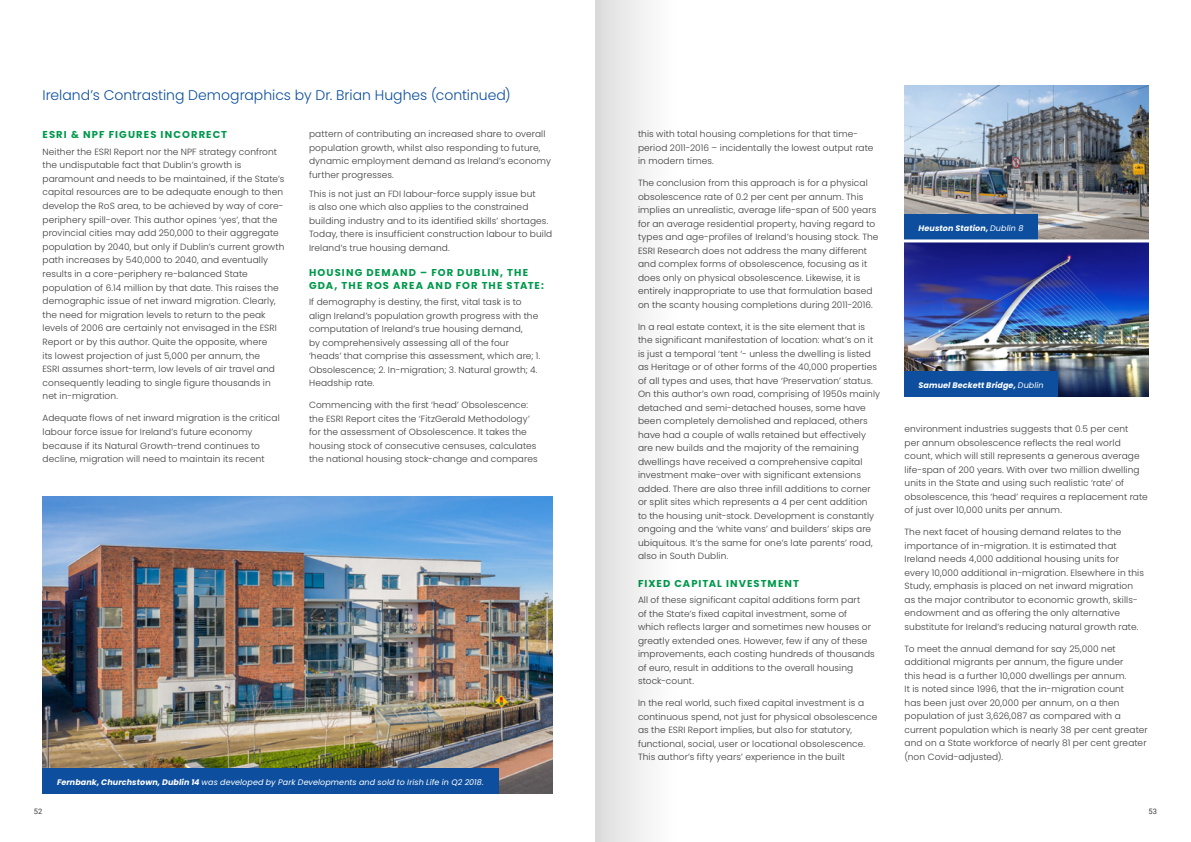
<style>
.page{position:relative;width:1191px;height:842px;background:#fff}
.page>*{position:absolute;margin:0;border:0;box-sizing:border-box;transform-origin:0 0}
.t1{font:300 14px "Poppins";color:#0d4f9e}
.t2{font:700 10px/13.5px "Poppins";letter-spacing:.11em;color:#00994c}
.t3{font:300 9px/13.5px "Poppins";letter-spacing:.01em;color:#3c3c3b}
.t4{font:italic 8px "Poppins";letter-spacing:.01em;color:#fff}
.t5{font:italic 700 8px "Poppins";letter-spacing:.015em;color:#fff}
.t6{font:7.5px "Roboto";color:#3c3c3b}
.s1{font-weight:700}
.s2{font-weight:400}
</style>
<div class="page">
<img style="left:904px;top:85px;width:244px;height:312px">
<div style="left:904px;top:371px;width:154px;height:26px;background:#0d4f9e"></div>
<div style="left:904px;top:214px;width:133px;height:25px;background:#0d4f9e"></div>
<hr style="left:900px;top:239px;width:257px;height:3px;background:#fff">
<img style="left:43px;top:496px;width:509px;height:298px">
<div style="left:43px;top:768px;width:456px;height:26px;background:#0d4f9e"></div>
<div style="left:595px;top:0;width:80px;height:842px;background:linear-gradient(to right,#dcdcdc,#fff)"></div>
<h1 class="t1" style="left:43px;top:87px;width:470px">Ireland’s Contrasting Demographics by Dr. Brian Hughes (continued)</h1>
<p class="t2" style="left:43px;top:128px;width:186px">ESRI &amp; NPF FIGURES INCORRECT</p>
<p class="t3" style="left:43px;top:145px;width:243px">Neither the ESRI Report nor the NPF strategy confront the undisputable fact that Dublin’s growth is paramount and needs to be maintained, if the State’s capital resources are to be adequate enough to then develop the RoS area, to be achieved by way of core&shy;periphery spill-over. This author opines ‘yes’, that the provincial cities may add 250,000 to their aggregate population by 2040, but only if Dublin’s current growth path increases by 540,000 to 2040, and eventually results in a core-periphery re-balanced State population of 6.14 million by that date. This raises the demographic issue of net inward migration. Clearly, the need for migration levels to return to the peak levels of 2006 are certainly not envisaged in the ESRI Report or by this author. Quite the opposite, where<br>its lowest projection of just 5,000 per annum, the<br>ESRI assumes short-term, low levels of air travel and consequently leading to single figure thousands in net in-migration.</p>
<p class="t3" style="left:43px;top:411px;width:239px">Adequate flows of net inward migration is the critical labour force issue for Ireland’s future economy because if its Natural Growth-trend continues to decline, migration will need to maintain its recent</p>
<p class="t3" style="left:309px;top:127px;width:243px">pattern of contributing an increased share to overall population growth, whilst also responding to future, dynamic employment demand as Ireland’s economy further progresses.</p>
<p class="t3" style="left:309px;top:187px;width:245px">This is not just an FDI labour-force supply issue but<br>is also one which also applies to the constrained building industry and to its identified skills’ shortages.<br>Today, there is insufficient construction labour to build Ireland’s true housing demand.</p>
<p class="t2" style="left:309px;top:265px;width:236px">HOUSING DEMAND – FOR DUBLIN, THE<br>GDA, THE ROS AREA AND FOR THE STATE:</p>
<p class="t3" style="left:309px;top:295px;width:233px">If demography is destiny, the first, vital task is to align Ireland’s population growth progress with the computation of Ireland’s true housing demand,<br>by comprehensively assessing all of the four ‘heads’ that comprise this assessment, which are; 1.<br>Obsolescence; 2. In-migration; 3. Natural growth; 4.<br>Headship rate.</p>
<p class="t3" style="left:309px;top:399px;width:230px">Commencing with the first ‘head’ Obsolescence: the ESRI Report cites the ‘FitzGerald Methodology’ for the assessment of Obsolescence. It takes the housing stock of consecutive censuses, calculates the national housing stock-change and compares</p>
<p class="t4" style="left:57px;top:778px;width:428px"><span class="s1">Fernbank, Churchstown, Dublin 14</span> was developed by Park Developments and sold to Irish Life in Q2 2018.</p>
<p class="t3" style="left:638px;top:127px;width:237px">this with total housing completions for that time&shy;period 2011-2016 – incidentally the lowest output rate in modern times.</p>
<p class="t3" style="left:638px;top:176px;width:242px">The conclusion from this approach is for a physical obsolescence rate of 0.2 per cent per annum. This implies an unrealistic, average life-span of 500 years for an average residential property, having regard to types and age-profiles of Ireland’s housing stock. The ESRI Research does not address the many different and complex forms of obsolescence, focusing as it does only on physical obsolescence. Likewise, it is entirely inappropriate to use that formulation based on the scanty housing completions during 2011-2016.</p>
<p class="t3" style="left:638px;top:320px;width:244px">In a real estate context, it is the site element that is the significant manifestation of location: what’s on it is just a temporal ‘tent ‘- unless the dwelling is listed as Heritage or of other forms of the 40,000 properties of all types and uses, that have ‘Preservation’ status.<br>On this author’s own road, comprising of 1950s mainly detached and semi-detached houses, some have been completely demolished and replaced, others have had a couple of walls retained but effectively are new builds and the majority of the remaining dwellings have received a comprehensive capital investment make-over with significant extensions added. There are also three infill additions to corner or split sites which represents a 4 per cent addition<br>to the housing unit-stock. Development is constantly ongoing and the ‘white vans’ and builders’ skips are ubiquitous. It’s the same for one’s late parents’ road, also in South Dublin.</p>
<p class="t2" style="left:638px;top:576px;width:162px">FIXED CAPITAL INVESTMENT</p>
<p class="t3" style="left:638px;top:593px;width:238px">All of these significant capital additions form part<br>of the State’s fixed capital investment, some of which reflects larger and sometimes new houses or greatly extended ones. However, few if any of these improvements, each costing hundreds of thousands of euro, result in additions to the overall housing stock-count.</p>
<p class="t3" style="left:638px;top:696px;width:241px">In the real world, such fixed capital investment is a continuous spend, not just for physical obsolescence as the ESRI Report implies, but also for statutory, functional, social, user or locational obsolescence.<br>This author’s fifty years’ experience in the built</p>
<p class="t5" style="left:918px;top:223px;width:106px">Heuston Station, <span class="s2">Dublin 8</span></p>
<p class="t5" style="left:918px;top:381px;width:127px">Samuel Beckett Bridge, <span class="s2">Dublin</span></p>
<p class="t3" style="left:904px;top:422px;width:245px">environment industries suggests that 0.5 per cent<br>per annum obsolescence reflects the real world count, which will still represents a generous average life-span of 200 years. With over two million dwelling units in the State and using such realistic ‘rate’ of obsolescence, this ‘head’ requires a replacement rate of just over 10,000 units per annum.</p>
<p class="t3" style="left:904px;top:525px;width:241px">The next facet of housing demand relates to the importance of in-migration. It is estimated that Ireland needs 4,000 additional housing units for every 10,000 additional in-migration. Elsewhere in this Study, emphasis is placed on net inward migration as the major contributor to economic growth, skills&shy;endowment and as offering the only alternative substitute for Ireland’s reducing natural growth rate.</p>
<p class="t3" style="left:904px;top:642px;width:245px">To meet the annual demand for say 25,000 net additional migrants per annum, the figure under<br>this head is a further 10,000 dwellings per annum.<br>It is noted since 1996, that the in-migration count<br>has been just over 20,000 per annum, on a then population of just 3,626,087 as compared with a current population which is nearly 38 per cent greater and on a State workforce of nearly 81 per cent greater (non Covid-adjusted).</p>
<p class="t6" style="left:34px;top:806px;width:10px">52</p>
<p class="t6" style="left:1148px;top:806px;width:10px">53</p>
</div>
